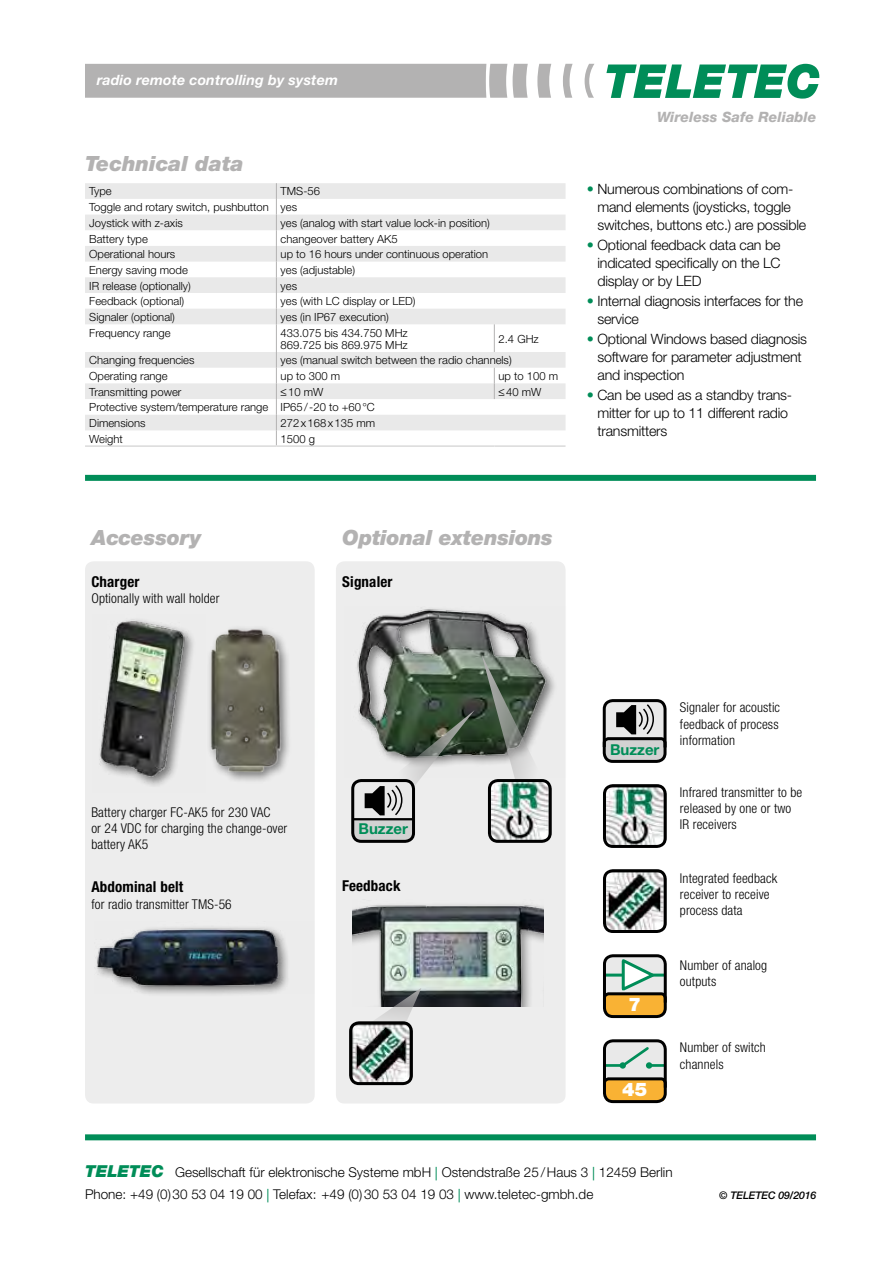
<style>
.page{position:relative;width:893px;height:1263px;background:#fff}
.page>*{position:absolute;margin:0;border:0;box-sizing:border-box;transform-origin:0 0}
.t1{font:italic 900 21px "Helvetica Neue";letter-spacing:-.01em;color:#b3b2b2}
.t2{font:900 18.75px "Helvetica Neue";color:#fff}
.t3{font:700 condensed 15px "Helvetica Neue";letter-spacing:.01em;color:#000}
.t4{font:700 15px "Helvetica Neue";color:#008d58}
.t5{font:300 14.25px/18px "Helvetica Neue";letter-spacing:-.015em;color:#000}
.t6{font:italic 700 14.25px "Helvetica Neue";letter-spacing:.01em;color:#fff}
.t7{font:italic 800 14.25px "Helvetica Neue";color:#b3b2b2}
.t8{font:300 condensed 13.5px/16.2px "Helvetica Neue";letter-spacing:.01em;color:#000}
.t9{font:300 13.5px/22.2px "Helvetica Neue";color:#000}
.t10{font:300 11.25px/15.8px "Helvetica Neue";color:#000}
.t11{font:italic 500 10.5px "Helvetica Neue";letter-spacing:-.01em;color:#000}
.s1{color:#008d58}
.s2{font-weight:900;font-style:italic;font-size:16.5px;color:#008d58}
.s3{font-family:"Frutiger LT Std";color:#008d58}
</style>
<div class="page">
<img style="left:607px;top:788px;width:56px;height:56px">
<div style="left:603px;top:784px;width:64px;height:64px;border:3px solid #000;border-radius:9px"></div>
<div style="left:85px;top:561px;width:230px;height:542px;background:#ededed;border-radius:9px"></div>
<div style="left:336px;top:561px;width:230px;height:542px;background:#ededed;border-radius:9px"></div>
<svg style="left:85px;top:183px;width:481px;height:247px;fill:#f1f1f1"></svg>
<svg style="left:494px;top:324px;width:1px;height:28px"></svg>
<svg style="left:494px;top:368px;width:1px;height:31px"></svg>
<hr style="left:85px;top:445px;width:191px;height:2px;background:#dadada">
<svg style="left:276px;top:183px;width:1px;height:262px"></svg>
<hr style="left:276px;top:445px;width:218px;height:2px;background:#dadada">
<hr style="left:494px;top:445px;width:72px;height:2px;background:#dadada">
<img style="left:357px;top:609px;width:198px;height:155px">
<div style="left:351px;top:779px;width:64px;height:64px;border:3px solid #000;border-radius:9px"></div>
<hr style="left:353px;top:818px;width:60px;height:2px;background:#000">
<svg style="left:354px;top:710px;width:121px;height:130px"></svg>
<div style="left:85px;top:475px;width:731px;height:6px;background:#008d58"></div>
<div style="left:85px;top:1134px;width:731px;height:6px;background:#008d58"></div>
<img style="left:352px;top:904px;width:191px;height:102px">
<img style="left:99px;top:619px;width:94px;height:167px">
<div style="left:206px;top:625px;width:87px;height:159px;background:#000;opacity:.5"></div>
<img style="left:208px;top:627px;width:85px;height:146px">
<div style="left:94px;top:925px;width:197px;height:72px;background:#e9e9e9"></div>
<img style="left:97px;top:928px;width:190px;height:65px">
<img style="left:607px;top:873px;width:56px;height:56px">
<div style="left:603px;top:869px;width:64px;height:64px;border:3px solid #000;border-radius:9px"></div>
<div style="left:603px;top:699px;width:63px;height:64px;border:3px solid #000;border-radius:9px"></div>
<svg style="left:602px;top:702px;width:65px;height:58px;background:#9f9f9f"></svg>
<svg style="left:603px;top:958px;width:60px;height:56px;background:#cdc292"></svg>
<hr style="left:605px;top:973px;width:18px;height:3px;background:#008d58">
<hr style="left:651px;top:973px;width:14px;height:3px;background:#008d58">
<div style="left:603px;top:954px;width:64px;height:64px;border:3px solid #000;border-radius:9px"></div>
<div style="left:603px;top:1039px;width:64px;height:64px;border:3px solid #000;border-radius:9px"></div>
<svg style="left:603px;top:1042px;width:64px;height:58px;background:#bdb087"></svg>
<svg style="left:482px;top:654px;width:66px;height:138px"></svg>
<img style="left:489px;top:780px;width:59px;height:59px">
<div style="left:488px;top:779px;width:64px;height:64px;border:3px solid #000;border-radius:9px"></div>
<svg style="left:371px;top:988px;width:50px;height:33px"></svg>
<img style="left:353px;top:1025px;width:56px;height:56px">
<div style="left:349px;top:1021px;width:64px;height:64px;border:3px solid #000;border-radius:9px"></div>
<svg style="left:537px;top:64px;width:14px;height:34px"></svg>
<svg style="left:563px;top:64px;width:10px;height:34px"></svg>
<svg style="left:513px;top:64px;width:15px;height:34px"></svg>
<svg style="left:585px;top:64px;width:9px;height:34px"></svg>
<div style="left:85px;top:64px;width:422px;height:34px;background:#b3b2b2"></div>
<svg style="left:606px;top:64px;width:213px;height:35px"></svg>
<p class="t6" style="left:97px;top:71px;width:243px">radio remote controlling by system</p>
<h1 class="t1" style="left:85px;top:150px;width:160px">Technical data</h1>
<p class="t10" style="left:89px;top:183px;width:232px;text-indent:191px">TMS-56<br>Toggle and rotary switch, pushbutton yes<br>Joystick with z-axis</p>
<p class="t10" style="left:89px;top:183px;width:24px">Type</p>
<p class="t10" style="left:281px;top:215px;width:211px">yes (analog with start value lock-in position)</p>
<p class="t10" style="left:89px;top:230px;width:60px">Battery type</p>
<p class="t10" style="left:281px;top:230px;width:119px">changeover battery AK5</p>
<p class="t10" style="left:89px;top:246px;width:88px">Operational hours</p>
<p class="t10" style="left:281px;top:246px;width:209px">up to 16 hours under continuous operation</p>
<p class="t10" style="left:89px;top:262px;width:100px">Energy saving mode</p>
<p class="t10" style="left:281px;top:262px;width:76px">yes (adjustable)</p>
<p class="t10" style="left:89px;top:277px;width:103px">IR release (optionally)</p>
<p class="t10" style="left:281px;top:277px;width:18px">yes</p>
<p class="t10" style="left:89px;top:293px;width:96px">Feedback (optional)</p>
<p class="t10" style="left:281px;top:293px;width:137px">yes (with LC display or LED)</p>
<p class="t10" style="left:89px;top:309px;width:87px">Signaler (optional)</p>
<p class="t10" style="left:281px;top:309px;width:110px">yes (in IP67 execution)</p>
<p class="t10" style="left:89px;top:324px;width:83px">Frequency range</p>
<p class="t10" style="left:281px;top:326px;width:129px;line-height:12px">433.075 bis 434.750 MHz<br>869.725 bis 869.975 MHz</p>
<p class="t10" style="left:499px;top:330px;width:42px">2.4 GHz</p>
<p class="t10" style="left:89px;top:352px;width:107px">Changing frequencies</p>
<p class="t10" style="left:281px;top:352px;width:233px">yes (manual switch between the radio channels)</p>
<p class="t10" style="left:89px;top:368px;width:80px">Operating range</p>
<p class="t10" style="left:281px;top:368px;width:61px">up to 300 m</p>
<p class="t10" style="left:499px;top:368px;width:61px">up to 100 m</p>
<p class="t10" style="left:89px;top:384px;width:94px">Transmitting power</p>
<p class="t10" style="left:281px;top:384px;width:44px">≤10 mW</p>
<p class="t10" style="left:499px;top:384px;width:44px">≤40 mW</p>
<p class="t10" style="left:89px;top:399px;width:287px">Protective system/temperature range IP65/-20 to +60°C<br>Dimensions</p>
<p class="t10" style="left:281px;top:415px;width:96px">272x168x135 mm</p>
<p class="t10" style="left:89px;top:431px;width:35px">Weight</p>
<p class="t10" style="left:281px;top:431px;width:36px">1500 g</p>
<p class="t7" style="left:657px;top:108px;width:161px">Wireless Safe Reliable</p>
<p class="t5" style="left:597px;top:179px;width:210px;text-indent:-11px"><span class="s1">•</span> Numerous combinations of com&shy;mand elements (joysticks, toggle switches, buttons etc.) are possible</p>
<p class="t5" style="left:597px;top:236px;width:185px;text-align:justify;text-indent:-11px"><span class="s1">•</span> Optional feedback data can be indicated specifically on the LC display or by LED</p>
<p class="t5" style="left:597px;top:292px;width:207px;text-indent:-11px"><span class="s1">•</span> Internal diagnosis interfaces for the service</p>
<p class="t5" style="left:597px;top:330px;width:211px;text-indent:-11px"><span class="s1">•</span> Optional Windows based diagnosis software for parameter adjustment and inspection</p>
<p class="t5" style="left:597px;top:386px;width:196px;text-indent:-11px"><span class="s1">•</span> Can be used as a standby trans&shy;mitter for up to 11 different radio transmitters</p>
<h1 class="t1" style="left:91px;top:525px;width:111px">Accessory</h1>
<h1 class="t1" style="left:342px;top:525px;width:212px">Optional extensions</h1>
<h3 class="t3" style="left:91px;top:572px;width:50px">Charger</h3>
<p class="t8" style="left:91px;top:590px;width:130px">Optionally with wall holder</p>
<h3 class="t3" style="left:342px;top:572px;width:52px">Signaler</h3>
<p class="t8" style="left:91px;top:804px;width:197px">Battery charger FC-AK5 for 230 VAC<br>or 24 VDC for charging the change-over battery AK5</p>
<h3 class="t3" style="left:91px;top:878px;width:93px">Abdominal belt</h3>
<p class="t8" style="left:91px;top:895px;width:142px">for radio transmitter TMS-56</p>
<h3 class="t4" style="left:358px;top:820px;width:51px">Buzzer</h3>
<h3 class="t3" style="left:342px;top:877px;width:60px">Feedback</h3>
<h3 class="t4" style="left:610px;top:740px;width:51px">Buzzer</h3>
<h2 class="t2" style="left:628px;top:993px;width:14px">7</h2>
<h2 class="t2" style="left:622px;top:1078px;width:27px">45</h2>
<p class="t8" style="left:680px;top:699px;width:102px;text-align:justify">Signaler for acoustic feedback of process information</p>
<p class="t8" style="left:680px;top:784px;width:124px">Infrared transmitter to be released by one or two<br>IR receivers</p>
<p class="t8" style="left:680px;top:869px;width:99px">Integrated feedback receiver to receive process data</p>
<p class="t8" style="left:680px;top:956px;width:89px">Number of analog outputs</p>
<p class="t8" style="left:680px;top:1039px;width:87px">Number of switch channels</p>
<p class="t9" style="left:85px;top:1161px;width:589px"><span class="s2">TELETEC</span> Gesellschaft für elektronische Systeme mbH <span class="s3">|</span> Ostendstraße 25/Haus 3 <span class="s3">|</span> 12459 Berlin<br>Phone: +49 (0)30 53 04 19 00 <span class="s3">|</span> Telefax: +49 (0)30 53 04 19 03 <span class="s3">|</span> www.teletec-gmbh.de</p>
<p class="t11" style="left:719px;top:1189px;width:99px">© TELETEC 09/2016</p>
</div>
